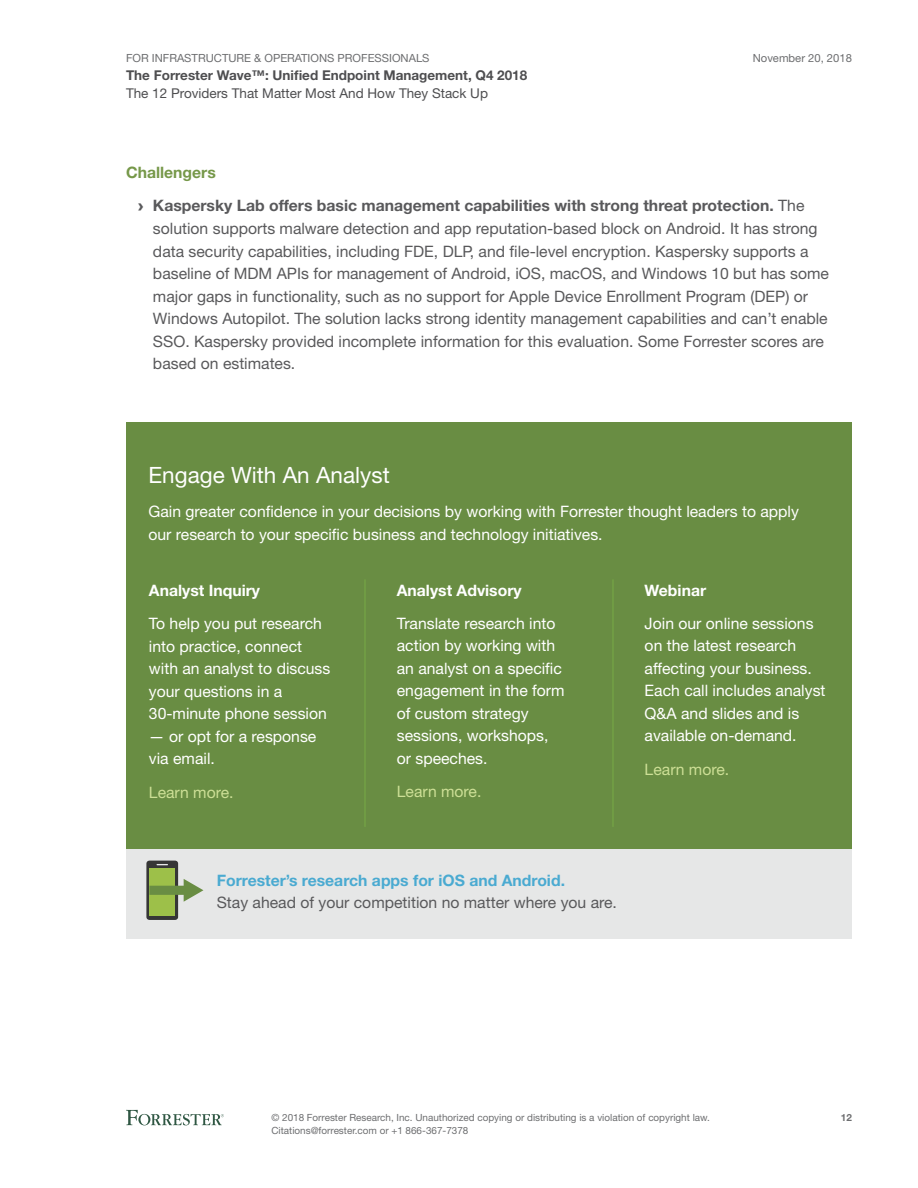
<style>
.page{position:relative;width:918px;height:1188px;background:#fff}
.page>*{position:absolute;margin:0;border:0;box-sizing:border-box;transform-origin:0 0}
.t1{font:22.5px "Helvetica Neue LT Std";color:#fff}
.t2{font:15.75px/22.5px "Helvetica Neue LT Std";color:#59595b}
.t3{font:15.75px/22.5px "Helvetica Neue LT Std";color:#fff}
.t4{font:700 15.75px/33.8px "Helvetica Neue LT Std";color:#59595b}
.t5{font:700 15.75px "Helvetica Neue LT Std";color:#4aaad1}
.t6{font:700 15.75px "Helvetica Neue LT Std";color:#fff}
.t7{font:15.75px "Helvetica Neue LT Std";color:#cddf96}
.t8{font:700 13.5px "Helvetica Neue LT Std";color:#4e4e50}
.t9{font:13.5px "Helvetica Neue LT Std";color:#4e4e50}
.t10{font:11.25px "Helvetica Neue LT Std";color:#6d6e70}
.t11{font:9.9px/12.8px "Helvetica Neue LT Std";color:#6d6e70}
.t12{font:700 9.9px "Helvetica Neue LT Std";color:#6d6e70}
.s1{color:#769849}
.s2{font-family:"Arial";font-weight:900}
.s3{font-weight:400}
</style>
<div class="page">
<svg style="left:126px;top:1110px;width:98px;height:15px"></svg>
<div style="left:126px;top:422px;width:726px;height:427px;background:#698d43"></div>
<hr style="left:364px;top:579px;width:2px;height:248px;background:#73a145">
<hr style="left:612px;top:579px;width:2px;height:248px;background:#73a145">
<div style="left:126px;top:849px;width:726px;height:90px;background:#e6e7e7"></div>
<svg style="left:146px;top:861px;width:32px;height:59px"></svg>
<div style="left:149px;top:868px;width:26px;height:48px;background:#9dc049"></div>
<div style="left:149px;top:886px;width:38px;height:9px;background:#698d43"></div>
<svg style="left:184px;top:879px;width:19px;height:23px"></svg>
<p class="t10" style="left:126px;top:51px;width:305px">For Infrastructure &amp; Operations Professionals</p>
<p class="t8" style="left:126px;top:67px;width:403px">The Forrester Wave™: Unified Endpoint Management, Q4 2018</p>
<p class="t9" style="left:126px;top:85px;width:364px">The 12 Providers That Matter Most And How They Stack Up</p>
<p class="t10" style="left:753px;top:51px;width:101px">November 20, 2018</p>
<p class="t4" style="left:138px;top:155px;width:668px;text-indent:-12px"><span class="s1">Challengers<br></span><span class="s2">›</span> Kaspersky Lab offers basic management capabilities with strong threat protection. <span class="s3">The</span></p>
<p class="t2" style="left:153px;top:217px;width:666px">solution supports malware detection and app reputation-based block on Android. It has strong data security capabilities, including FDE</p>
<p class="t2" style="left:153px;top:239px;width:678px;text-indent:281px">, DLP, and file-level encryption. Kaspersky supports a baseline of MDM APIs for management of Android, iOS, macOS, and Windows 10 but has some major gaps in functionality, such as no support for Apple Device Enrollment Program (DEP) or Windows Autopilot. The solution lacks strong identity management capabilities and can’t enable SSO. Kaspersky provided incomplete information for this evaluation. Some Forrester scores are based on estimates.</p>
<h1 class="t1" style="left:148px;top:462px;width:243px">Engage With An Analyst</h1>
<p class="t3" style="left:148px;top:500px;width:652px">Gain greater confidence in your decisions by working with Forrester thought leaders to apply our research to your specific business and technology initiatives.</p>
<p class="t6" style="left:149px;top:580px;width:113px">Analyst Inquiry</p>
<p class="t3" style="left:149px;top:612px;width:183px">To help you put research into practice, connect with an analyst to discuss your questions in a<br>30-minute phone session</p>
<p class="t3" style="left:149px;top:725px;width:169px">— or opt for a response via email.</p>
<p class="t7" style="left:149px;top:783px;width:86px">Learn more.</p>
<p class="t6" style="left:397px;top:580px;width:126px">Analyst Advisory</p>
<p class="t3" style="left:397px;top:612px;width:169px">Translate research into action by working with an analyst on a specific engagement in the form of custom strategy sessions, workshops, or speeches.</p>
<p class="t7" style="left:397px;top:782px;width:86px">Learn more.</p>
<p class="t6" style="left:645px;top:580px;width:63px">Webinar</p>
<p class="t3" style="left:645px;top:612px;width:182px">Join our online sessions on the latest research affecting your business.<br>Each call includes analyst<br>Q&amp;A and slides and is available on-demand.</p>
<p class="t7" style="left:645px;top:760px;width:86px">Learn more.</p>
<p class="t5" style="left:217px;top:871px;width:350px">Forrester’s research apps for iOS and Android.</p>
<p class="t2" style="left:217px;top:891px;width:402px">Stay ahead of your competition no matter where you are.</p>
<p class="t11" style="left:272px;top:1111px;width:440px">© 2018 Forrester Research, Inc. Unauthorized copying or distributing is a violation of copyright law.<br>Citations@forrester.com or +1 866-367-7378</p>
<p class="t12" style="left:841px;top:1112px;width:13px">12</p>
</div>
